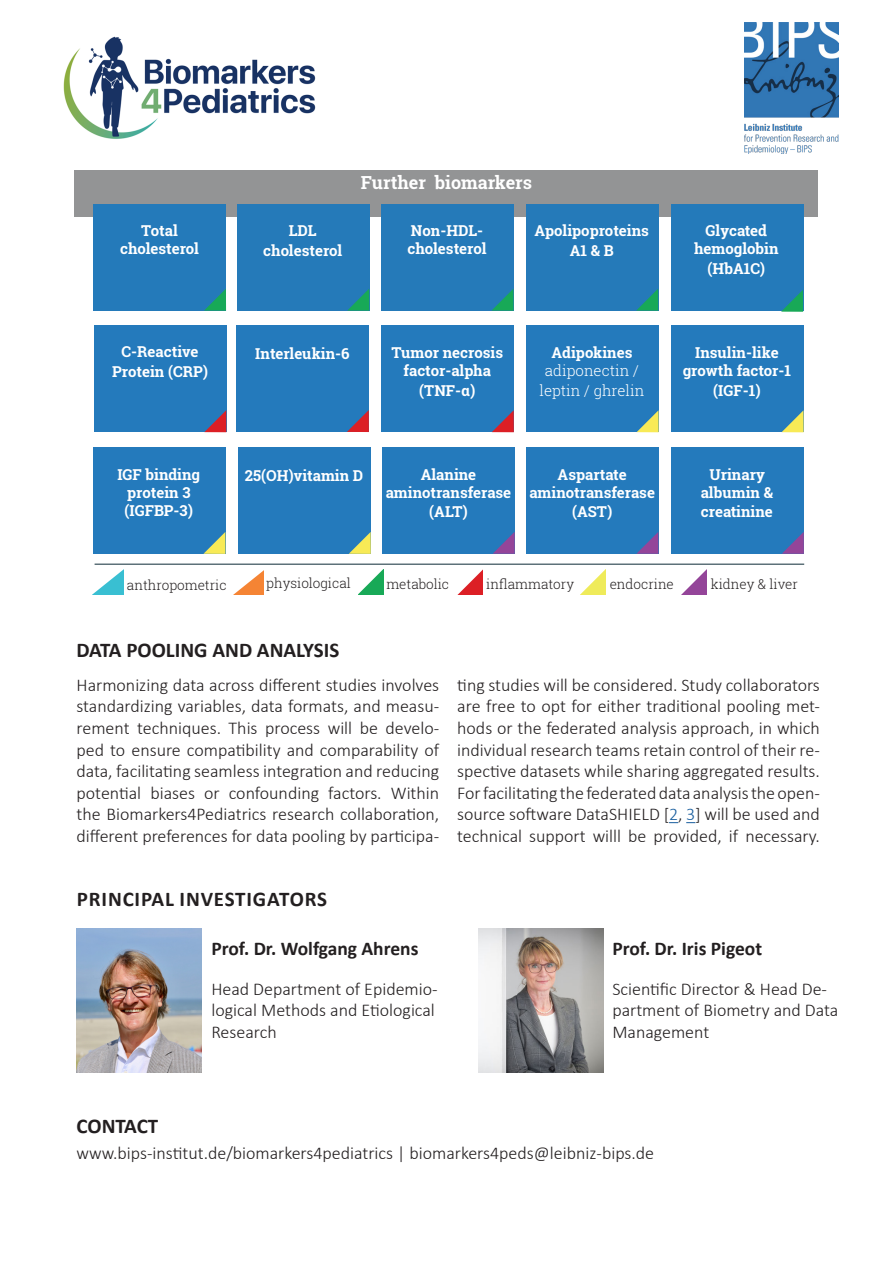
<style>
.page{position:relative;width:893px;height:1263px;background:#fff}
.page>*{position:absolute;margin:0;border:0;box-sizing:border-box;transform-origin:0 0}
.t1{font:700 21px "Calibri";color:#231f20}
.t2{font:700 21px "Calibri";letter-spacing:.04em;color:#231f20}
.t3{font:700 19.5px "Calibri";color:#231f20}
.t4{font:300 18px/21.6px "Calibri";color:#231f20;text-align:justify}
.t5{font:700 18px "Roboto Slab";color:#fff}
.t6{font:700 15px/18px "Roboto Slab";color:#fff;text-align:center}
.t7{font:300 15px "Roboto Slab";color:#fff}
.t8{font:300 13.5px "Roboto Slab";color:#231f20}
.s1{color:#175d9e}
</style>
<div class="page">
<div style="left:75px;top:171px;width:743px;height:46px;background:#939495"></div>
<div style="left:94px;top:204px;width:132px;height:107px;background:#247aba"></div>
<div style="left:237px;top:204px;width:132px;height:107px;background:#257ab9"></div>
<div style="left:381px;top:204px;width:132px;height:107px;background:#257ab9"></div>
<div style="left:526px;top:204px;width:132px;height:107px;background:#257ab9"></div>
<div style="left:671px;top:204px;width:132px;height:107px;background:#247aba"></div>
<div style="left:94px;top:325px;width:132px;height:107px;background:#247abc"></div>
<div style="left:237px;top:325px;width:132px;height:107px;background:#247abc"></div>
<div style="left:382px;top:325px;width:132px;height:107px;background:#247abc"></div>
<div style="left:526px;top:447px;width:132px;height:107px;background:#247abc"></div>
<div style="left:382px;top:447px;width:133px;height:107px;background:#247abc"></div>
<img style="left:77px;top:928px;width:125px;height:144px">
<img style="left:478px;top:928px;width:126px;height:144px">
<div style="left:671px;top:447px;width:132px;height:107px;background:#247abc"></div>
<svg style="left:204px;top:289px;width:22px;height:22px"></svg>
<svg style="left:347px;top:289px;width:22px;height:22px"></svg>
<svg style="left:491px;top:289px;width:22px;height:22px"></svg>
<svg style="left:636px;top:289px;width:22px;height:22px"></svg>
<svg style="left:781px;top:290px;width:22px;height:22px"></svg>
<svg style="left:204px;top:410px;width:22px;height:22px"></svg>
<svg style="left:347px;top:410px;width:22px;height:22px"></svg>
<svg style="left:492px;top:410px;width:22px;height:22px"></svg>
<svg style="left:636px;top:532px;width:22px;height:22px"></svg>
<svg style="left:493px;top:532px;width:22px;height:22px"></svg>
<div style="left:93px;top:447px;width:132px;height:107px;background:#247abc"></div>
<svg style="left:203px;top:532px;width:22px;height:22px"></svg>
<div style="left:238px;top:447px;width:133px;height:107px;background:#247abc"></div>
<svg style="left:349px;top:532px;width:22px;height:22px"></svg>
<div style="left:526px;top:325px;width:132px;height:107px;background:#247abc"></div>
<svg style="left:637px;top:410px;width:22px;height:22px"></svg>
<div style="left:671px;top:325px;width:132px;height:107px;background:#247abc"></div>
<svg style="left:782px;top:410px;width:22px;height:22px"></svg>
<img style="left:63px;top:36px;width:253px;height:103px">
<img style="left:744px;top:23px;width:95px;height:131px">
<svg style="left:782px;top:532px;width:22px;height:22px"></svg>
<hr style="left:95px;top:563px;width:709px;height:2px;background:#5d7179">
<svg style="left:358px;top:569px;width:26px;height:26px"></svg>
<svg style="left:457px;top:569px;width:26px;height:26px"></svg>
<svg style="left:580px;top:569px;width:26px;height:26px"></svg>
<svg style="left:681px;top:569px;width:26px;height:26px"></svg>
<svg style="left:233px;top:570px;width:31px;height:25px"></svg>
<svg style="left:92px;top:569px;width:32px;height:26px"></svg>
<p class="t6" style="left:141px;top:222px;width:38px">Total</p>
<p class="t6" style="left:120px;top:240px;width:80px">cholesterol</p>
<p class="t6" style="left:122px;top:342px;width:79px">C-Reactive</p>
<p class="t6" style="left:112px;top:362px;width:97px">Protein (CRP)</p>
<p class="t6" style="left:117px;top:465px;width:84px">IGF binding</p>
<p class="t6" style="left:125px;top:483px;width:70px;text-align:left">protein 3 (IGFBP-3)</p>
<p class="t5" style="left:361px;top:171px;width:173px">Further biomarkers</p>
<p class="t6" style="left:289px;top:222px;width:29px">LDL</p>
<p class="t6" style="left:263px;top:242px;width:80px">cholesterol</p>
<p class="t6" style="left:411px;top:222px;width:74px">Non-HDL-</p>
<p class="t6" style="left:408px;top:240px;width:80px">cholesterol</p>
<p class="t6" style="left:534px;top:222px;width:116px">Apolipoproteins</p>
<p class="t6" style="left:570px;top:242px;width:46px">A1 &amp; B</p>
<p class="t6" style="left:694px;top:222px;width:86px">Glycated hemoglobin</p>
<p class="t6" style="left:708px;top:260px;width:59px">(HbA1C)</p>
<p class="t6" style="left:255px;top:345px;width:96px">Interleukin-6</p>
<p class="t6" style="left:392px;top:343px;width:113px">Tumor necrosis factor-alpha</p>
<p class="t6" style="left:419px;top:381px;width:58px">(TNF-α)</p>
<p class="t6" style="left:551px;top:343px;width:82px">Adipokines</p>
<p class="t7" style="left:545px;top:360px;width:95px">adiponectin /</p>
<p class="t7" style="left:539px;top:380px;width:106px">leptin / ghrelin</p>
<p class="t6" style="left:683px;top:343px;width:110px">Insulin-like growth factor-1</p>
<p class="t6" style="left:713px;top:381px;width:49px">(IGF-1)</p>
<p class="t6" style="left:245px;top:467px;width:120px">25(OH)vitamin D</p>
<p class="t6" style="left:421px;top:465px;width:57px">Alanine</p>
<p class="t6" style="left:386px;top:483px;width:127px">aminotransferase</p>
<p class="t6" style="left:429px;top:503px;width:40px">(ALT)</p>
<p class="t6" style="left:558px;top:465px;width:71px">Aspartate</p>
<p class="t6" style="left:529px;top:482px;width:127px;line-height:19.8px">aminotransferase (AST)</p>
<p class="t6" style="left:709px;top:465px;width:57px">Urinary</p>
<p class="t6" style="left:701px;top:483px;width:74px">albumin &amp;</p>
<p class="t6" style="left:701px;top:503px;width:73px">creatinine</p>
<p class="t8" style="left:127px;top:576px;width:101px">anthropometric</p>
<p class="t8" style="left:266px;top:574px;width:86px">physiological</p>
<p class="t8" style="left:386px;top:575px;width:64px">metabolic</p>
<p class="t8" style="left:486px;top:575px;width:89px">inflammatory</p>
<p class="t8" style="left:610px;top:575px;width:66px">endocrine</p>
<p class="t8" style="left:711px;top:575px;width:89px">kidney &amp; liver</p>
<p class="t1" style="left:76px;top:636px;width:265px">DATA POOLING AND ANALYSIS</p>
<p class="t4" style="left:77px;top:674px;width:364px">Harmonizing data across different studies involves standardizing variables, data formats, and measu&shy;rement techniques. This process will be develo&shy;ped to ensure compatibility and comparability of data, facilitating seamless integration and reducing potential biases or confounding factors. Within the Biomarkers4Pediatrics research collaboration,</p>
<p class="t4" style="left:77px;top:825px;width:364px">different preferences for data pooling by participa-</p>
<p class="t4" style="left:457px;top:674px;width:364px">ting studies will be considered. Study collaborators are free to opt for either traditional pooling met&shy;hods or the federated analysis approach, in which individual research teams retain control of their re&shy;spective datasets while sharing aggregated results.<br>For facilitating the federated data analysis the open&shy;source software DataSHIELD [<span class="s1">2</span>, <span class="s1">3</span>] will be used and technical support willl be provided, if necessary.</p>
<p class="t2" style="left:77px;top:884px;width:252px">PRINCIPAL INVESTIGATORS</p>
<p class="t3" style="left:211px;top:935px;width:209px">Prof. Dr. Wolfgang Ahrens</p>
<p class="t4" style="left:211px;top:978px;width:228px;text-align:left">Head Department of Epidemio&shy;logical Methods and Etiological<br>Research</p>
<p class="t3" style="left:612px;top:935px;width:151px">Prof. Dr. Iris Pigeot</p>
<p class="t4" style="left:612px;top:978px;width:227px;text-align:left">Scientific Director &amp; Head De&shy;partment of Biometry and Data<br>Management</p>
<p class="t1" style="left:77px;top:1111px;width:83px">CONTACT</p>
<p class="t4" style="left:77px;top:1142px;width:579px">www.bips-institut.de/biomarkers4pediatrics | biomarkers4peds@leibniz-bips.de</p>
</div>
